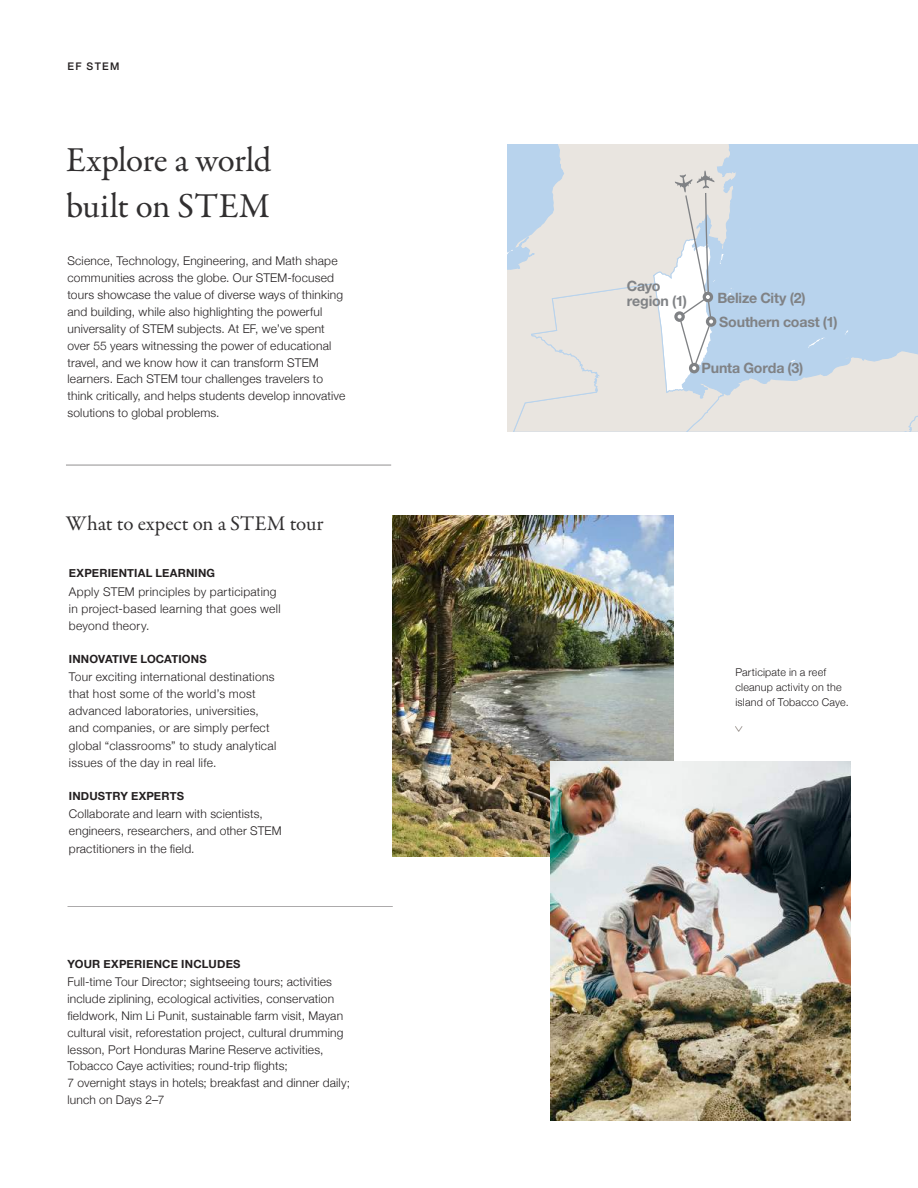
<style>
.page{position:relative;width:918px;height:1188px;background:#fff}
.page>*{position:absolute;margin:0;border:0;box-sizing:border-box;transform-origin:0 0}
.t1{font:35.25px/46.8px "Garamond Premr Pro";letter-spacing:-.015em;color:#312f30}
.t2{font:21px "Garamond Premr Pro";color:#312f30}
.t3{font:700 14.25px/15.3px "Helvetica Neue";letter-spacing:-.015em;color:#808285}
.t4{font:300 12px/16.8px "Helvetica Neue";letter-spacing:.015em;color:#231f20}
.t5{font:700 11.25px "Helvetica Neue";letter-spacing:.015em;color:#231f20}
.t6{font:300 10.8px/15px "Helvetica Neue";letter-spacing:.02em;color:#231f20}
.t7{font:500 10.5px "Helvetica Neue";letter-spacing:.12em;color:#231f20}
</style>
<div class="page">
<hr style="left:66px;top:465px;width:325px;height:1px;background:#231f20">
<hr style="left:68px;top:906px;width:325px;height:1px;background:#231f20">
<div style="left:507px;top:144px;width:411px;height:288px;background:#b8d3ed"></div>
<div style="left:558px;top:144px;width:172px;height:27px;background:#e9e5e0"></div>
<svg style="left:507px;top:171px;width:411px;height:261px"></svg>
<img style="left:393px;top:515px;width:281px;height:342px">
<img style="left:550px;top:761px;width:300px;height:359px">
<svg style="left:735px;top:726px;width:8px;height:6px"></svg>
<p class="t7" style="left:68px;top:58px;width:53px">EF STEM</p>
<h1 class="t1" style="left:66px;top:137px;width:207px">Explore a world built on STEM</h1>
<p class="t4" style="left:68px;top:252px;width:279px">Science, Technology, Engineering, and Math shape communities across the globe. Our STEM-focused tours showcase the value of diverse ways of thinking and building, while also highlighting the powerful universality of STEM subjects. At EF, we’ve spent over 55 years witnessing the power of educational travel, and we know how it can transform STEM learners. Each STEM tour challenges travelers to think critically, and helps students develop innovative solutions to global problems.</p>
<h2 class="t2" style="left:66px;top:511px;width:259px">What to expect on a STEM tour</h2>
<p class="t5" style="left:69px;top:565px;width:148px">EXPERIENTIAL LEARNING</p>
<p class="t4" style="left:69px;top:582px;width:213px">Apply STEM principles by participating in project-based learning that goes well beyond theory.</p>
<p class="t5" style="left:69px;top:650px;width:139px">INNOVATIVE LOCATIONS</p>
<p class="t4" style="left:69px;top:667px;width:207px">Tour exciting international destinations that host some of the world’s most advanced laboratories, universities, and companies, or are simply perfect</p>
<p class="t4" style="left:69px;top:736px;width:209px">global “classrooms” to study analytical issues of the day in real life.</p>
<p class="t5" style="left:69px;top:787px;width:117px">INDUSTRY EXPERTS</p>
<p class="t4" style="left:69px;top:805px;width:214px">Collaborate and learn with scientists, engineers, researchers, and other STEM</p>
<p class="t4" style="left:69px;top:840px;width:127px">practitioners in the field.</p>
<p class="t5" style="left:67px;top:955px;width:175px">YOUR EXPERIENCE INCLUDES</p>
<p class="t4" style="left:67px;top:973px;width:284px">Full-time Tour Director; sightseeing tours; activities include ziplining, ecological activities, conservation fieldwork, Nim Li Punit, sustainable farm visit, Mayan cultural visit, reforestation project, cultural drumming lesson, Port Honduras Marine Reserve activities, Tobacco Caye activities; round-trip flights;<br>7 overnight stays in hotels; breakfast and dinner daily; lunch on Days 2–7</p>
<p class="t3" style="left:627px;top:278px;width:61px">Cayo region (1)</p>
<p class="t3" style="left:717px;top:290px;width:90px">Belize City (2)</p>
<p class="t3" style="left:719px;top:314px;width:120px">Southern coast (1)</p>
<p class="t3" style="left:702px;top:360px;width:103px">Punta Gorda (3)</p>
<p class="t6" style="left:735px;top:664px;width:115px">Participate in a reef cleanup activity on the island of Tobacco Caye.</p>
</div>
